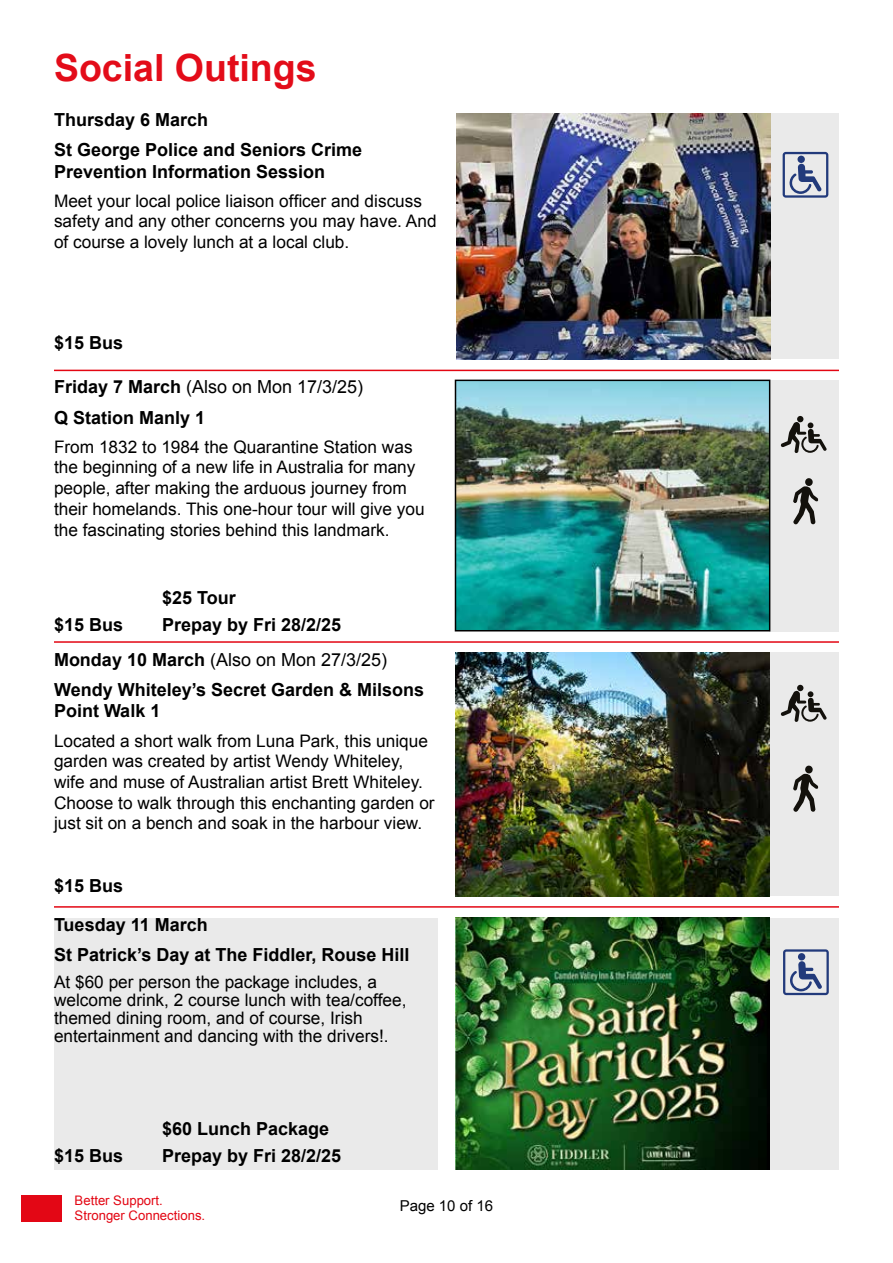
<style>
.page{position:relative;width:893px;height:1263px;background:#fff}
.page>*{position:absolute;margin:0;border:0;box-sizing:border-box;transform-origin:0 0}
.t1{font:700 37.5px "Arial";color:#e30c19}
.t2{font:700 18px/30.2px "Arial";color:#000}
.t3{font:17.25px/20.7px "Arial";color:#000}
.t4{font:15px "Arial";color:#000}
.t5{font:13.05px/15.8px "Arial";color:#e30613}
.s1{font-weight:400}
</style>
<div class="page">
<div style="left:21px;top:1195px;width:41px;height:26px;background:#e30715"></div>
<div style="left:770px;top:113px;width:69px;height:247px;background:#eaeaea"></div>
<hr style="left:54px;top:370px;width:785px;height:1px;background:#e30613">
<hr style="left:54px;top:641px;width:785px;height:2px;background:#e30613">
<hr style="left:54px;top:906px;width:785px;height:2px;background:#e30613">
<div style="left:770px;top:653px;width:69px;height:243px;background:#eaeaea"></div>
<img style="left:455px;top:653px;width:315px;height:243px">
<div style="left:54px;top:918px;width:383px;height:251px;background:#eaeaea"></div>
<div style="left:770px;top:918px;width:69px;height:251px;background:#eaeaea"></div>
<img style="left:455px;top:918px;width:315px;height:251px">
<svg style="left:783px;top:949px;width:46px;height:46px"></svg>
<svg style="left:783px;top:152px;width:45px;height:46px"></svg>
<div style="left:770px;top:380px;width:69px;height:251px;background:#eaeaea"></div>
<img style="left:458px;top:383px;width:309px;height:245px">
<div style="left:455px;top:380px;width:315px;height:251px;border:2px solid #000"></div>
<svg style="left:781px;top:416px;width:46px;height:37px"></svg>
<svg style="left:781px;top:685px;width:46px;height:37px"></svg>
<svg style="left:793px;top:485px;width:25px;height:39px"></svg>
<div style="left:805px;top:478px;width:8px;height:8px;background:#13110c;border-radius:3px"></div>
<svg style="left:793px;top:773px;width:25px;height:39px"></svg>
<div style="left:805px;top:766px;width:8px;height:8px;background:#13110c;border-radius:3px"></div>
<img style="left:456px;top:114px;width:314px;height:245px">
<h1 class="t1" style="left:54px;top:43px;width:264px">Social Outings</h1>
<p class="t2" style="left:54px;top:105px;width:310px">Thursday 6 March<br>St George Police and Seniors Crime</p>
<p class="t2" style="left:54px;top:157px;width:273px">Prevention Information Session</p>
<p class="t3" style="left:54px;top:191px;width:384px">Meet your local police liaison officer and discuss safety and any other concerns you may have. And of course a lovely lunch at a local club.</p>
<p class="t2" style="left:54px;top:328px;width:71px">$15 Bus</p>
<p class="t2" style="left:54px;top:373px;width:311px">Friday 7 March <span class="s1">(Also on Mon 17/3/25)<br></span>Q Station Manly 1</p>
<p class="t3" style="left:54px;top:436px;width:372px">From 1832 to 1984 the Quarantine Station was the beginning of a new life in Australia for many people, after making the arduous journey from their homelands. This one-hour tour will give you the fascinating stories behind this landmark.</p>
<p class="t2" style="left:162px;top:583px;width:75px">$25 Tour</p>
<p class="t2" style="left:54px;top:610px;width:71px">$15 Bus</p>
<p class="t2" style="left:162px;top:610px;width:181px">Prepay by Fri 28/2/25</p>
<p class="t2" style="left:54px;top:645px;width:372px">Monday 10 March <span class="s1">(Also on Mon 27/3/25)<br></span>Wendy Whiteley’s Secret Garden &amp; Milsons</p>
<p class="t2" style="left:54px;top:697px;width:108px">Point Walk 1</p>
<p class="t3" style="left:54px;top:730px;width:382px">Located a short walk from Luna Park, this unique garden was created by artist Wendy Whiteley, wife and muse of Australian artist Brett Whiteley.<br>Choose to walk through this enchanting garden or just sit on a bench and soak in the harbour view.</p>
<p class="t2" style="left:54px;top:867px;width:155px;line-height:38.5px">$15 Bus<br>Tuesday 11 March</p>
<p class="t2" style="left:54px;top:940px;width:357px">St Patrick’s Day at The Fiddler, Rouse Hill</p>
<p class="t3" style="left:54px;top:973px;width:354px;line-height:18px">At $60 per person the package includes, a welcome drink, 2 course lunch with tea/coffee, themed dining room, and of course, Irish entertainment and dancing with the drivers!.</p>
<p class="t2" style="left:162px;top:1114px;width:169px">$60 Lunch Package</p>
<p class="t2" style="left:54px;top:1141px;width:71px">$15 Bus</p>
<p class="t2" style="left:162px;top:1141px;width:181px">Prepay by Fri 28/2/25</p>
<p class="t5" style="left:75px;top:1192px;width:132px">Better Support.<br>Stronger Connections.</p>
<p class="t4" style="left:400px;top:1195px;width:95px">Page 10 of 16</p>
</div>
